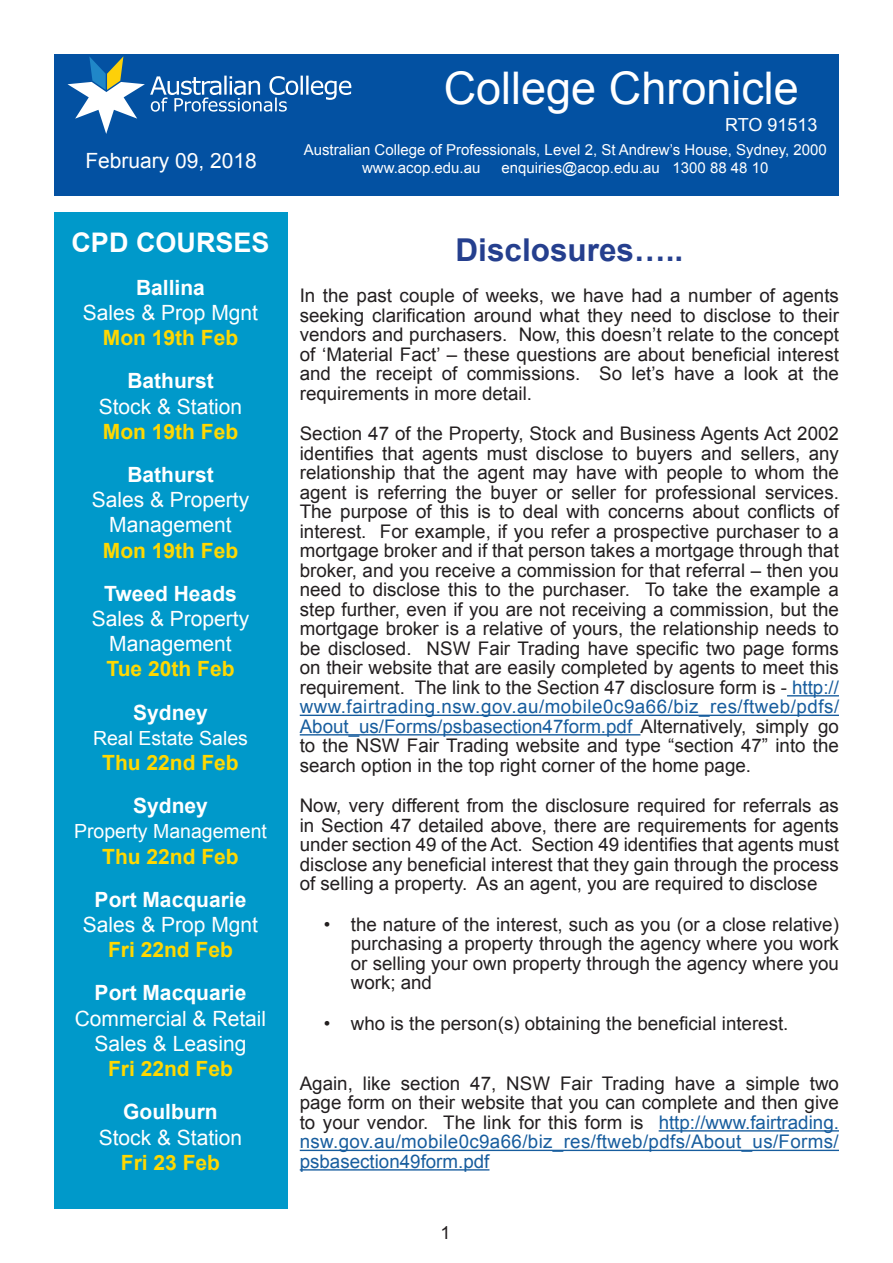
<style>
.page{position:relative;width:893px;height:1263px;background:#fff}
.page>*{position:absolute;margin:0;border:0;box-sizing:border-box;transform-origin:0 0}
.t1{font:45px "Arial";color:#fff}
.Body_Text{font:700 31.5px "Arial";color:#253f8e}
.t2{font:700 27px "Arial";color:#fff}
.t3{font:21px/25.2px "Arial";color:#fff;text-align:center}
.t4{font:700 21px "Arial";color:#ffd801}
.t5{font:700 21px "Arial";color:#fff}
.t6{font:19.5px "Arial";color:#fff}
.Body_Text-2{font:18.75px/19.5px "Arial";color:#231f20;text-align:justify}
.t7{font:18px "Arial";color:#fff}
.t8{font:18px "Arial";color:#231f20}
.t9{font:15px "Arial";color:#fff}
.s1{color:#175d9e}
</style>
<div class="page">
<hr style="left:787px;top:695px;width:52px;height:1px;background:#175d9e">
<hr style="left:300px;top:715px;width:539px;height:1px;background:#175d9e">
<hr style="left:300px;top:734px;width:340px;height:1px;background:#175d9e">
<hr style="left:659px;top:1130px;width:180px;height:1px;background:#175d9e">
<hr style="left:300px;top:1150px;width:539px;height:1px;background:#175d9e">
<hr style="left:300px;top:1169px;width:189px;height:1px;background:#175d9e">
<div style="left:54px;top:54px;width:785px;height:142px;background:#0351a2"></div>
<div style="left:54px;top:213px;width:233px;height:996px;background:#0099ca"></div>
<svg style="left:68px;top:56px;width:283px;height:78px"></svg>
<p class="t1" style="left:444px;top:59px;width:357px">College Chronicle</p>
<p class="t7" style="left:725px;top:113px;width:94px">RTO 91513</p>
<p class="t9" style="left:304px;top:140px;width:525px">Australian College of Professionals, Level 2, St Andrew’s House, Sydney, 2000</p>
<p class="t3" style="left:85px;top:149px;width:173px">February 09, 2018</p>
<p class="t9" style="left:362px;top:158px;width:120px">www.acop.edu.au</p>
<p class="t9" style="left:501px;top:158px;width:269px">enquiries@acop.edu.au 1300 88 48 10</p>
<p class="t2" style="left:71px;top:224px;width:200px">CPD COURSES</p>
<p class="t5" style="left:136px;top:273px;width:70px">Ballina</p>
<p class="t3" style="left:83px;top:300px;width:177px">Sales &amp; Prop Mgnt</p>
<p class="t4" style="left:103px;top:324px;width:137px">Mon 19th Feb</p>
<p class="t5" style="left:127px;top:367px;width:88px">Bathurst</p>
<p class="t3" style="left:99px;top:394px;width:145px">Stock &amp; Station</p>
<p class="t4" style="left:103px;top:417px;width:137px">Mon 19th Feb</p>
<p class="t5" style="left:127px;top:461px;width:88px">Bathurst</p>
<p class="t3" style="left:92px;top:487px;width:159px">Sales &amp; Property<br>Management</p>
<p class="t4" style="left:103px;top:536px;width:137px">Mon 19th Feb</p>
<p class="t5" style="left:104px;top:579px;width:134px">Tweed Heads</p>
<p class="t3" style="left:92px;top:606px;width:159px">Sales &amp; Property<br>Management</p>
<p class="t4" style="left:107px;top:655px;width:129px">Tue 20th Feb</p>
<p class="t5" style="left:133px;top:698px;width:76px">Sydney</p>
<p class="t6" style="left:93px;top:725px;width:156px">Real Estate Sales</p>
<p class="t4" style="left:102px;top:749px;width:138px">Thu 22nd Feb</p>
<p class="t5" style="left:133px;top:792px;width:76px">Sydney</p>
<p class="t6" style="left:74px;top:819px;width:194px">Property Management</p>
<p class="t4" style="left:102px;top:842px;width:138px">Thu 22nd Feb</p>
<p class="t5" style="left:95px;top:885px;width:153px">Port Macquarie</p>
<p class="t3" style="left:83px;top:912px;width:177px">Sales &amp; Prop Mgnt</p>
<p class="t4" style="left:108px;top:936px;width:126px">Fri 22nd Feb</p>
<p class="t5" style="left:95px;top:979px;width:153px">Port Macquarie</p>
<p class="t3" style="left:75px;top:1006px;width:193px">Commercial &amp; Retail<br>Sales &amp; Leasing</p>
<p class="t4" style="left:108px;top:1055px;width:126px">Fri 22nd Feb</p>
<p class="t5" style="left:123px;top:1098px;width:96px">Goulburn</p>
<p class="t3" style="left:99px;top:1125px;width:145px">Stock &amp; Station</p>
<p class="t4" style="left:121px;top:1148px;width:101px">Fri 23 Feb</p>
<p class="Body_Text" style="left:456px;top:229px;width:229px">Disclosures…..</p>
<p class="Body_Text-2" style="left:300px;top:286px;width:541px">In the past couple of weeks, we have had a number of agents seeking clarification around what they need to disclose to their vendors and purchasers. Now, this doesn’t relate to the concept of ‘Material Fact’ – these questions are about beneficial interest and the receipt of commissions. So let’s have a look at the requirements in more detail.</p>
<p class="Body_Text-2" style="left:300px;top:424px;width:541px">Section 47 of the Property, Stock and Business Agents Act 2002 identifies that agents must disclose to buyers and sellers, any relationship that the agent may have with people to whom the agent is referring the buyer or seller for professional services.<br>The purpose of this is to deal with concerns about conflicts of interest. For example, if you refer a prospective purchaser to a mortgage broker and if that person takes a mortgage through that broker, and you receive a commission for that referral – then you need to disclose this to the purchaser. To take the example a step further, even if you are not receiving a commission, but the mortgage broker is a relative of yours, the relationship needs to be disclosed. NSW Fair Trading have specific two page forms on their website that are easily completed by agents to meet this requirement. The link to the Section 47 disclosure form is - <span class="s1">http:// www.fairtrading.nsw.gov.au/mobile0c9a66/biz_res/ftweb/pdfs/ About_us/Forms/psbasection47form.pdf</span> Alternatively, simply go to the NSW Fair Trading website and type “section 47” into the search option in the top right corner of the home page.</p>
<p class="Body_Text-2" style="left:300px;top:796px;width:541px">Now, very different from the disclosure required for referrals as in Section 47 detailed above, there are requirements for agents under section 49 of the Act. Section 49 identifies that agents must disclose any beneficial interest that they gain through the process of selling a property. As an agent, you are required to disclose</p>
<p class="Body_Text-2" style="left:351px;top:915px;width:490px;text-indent:-27px">• the nature of the interest, such as you (or a close relative) purchasing a property through the agency where you work or selling your own property through the agency where you work; and</p>
<p class="Body_Text-2" style="left:324px;top:1014px;width:466px">• who is the person(s) obtaining the beneficial interest.</p>
<p class="Body_Text-2" style="left:300px;top:1074px;width:541px">Again, like section 47, NSW Fair Trading have a simple two page form on their website that you can complete and then give to your vendor. The link for this form is <span class="s1">http://www.fairtrading. nsw.gov.au/mobile0c9a66/biz_res/ftweb/pdfs/About_us/Forms/ psbasection49form.pdf</span></p>
<p class="t8" style="left:440px;top:1221px;width:12px">1</p>
</div>
